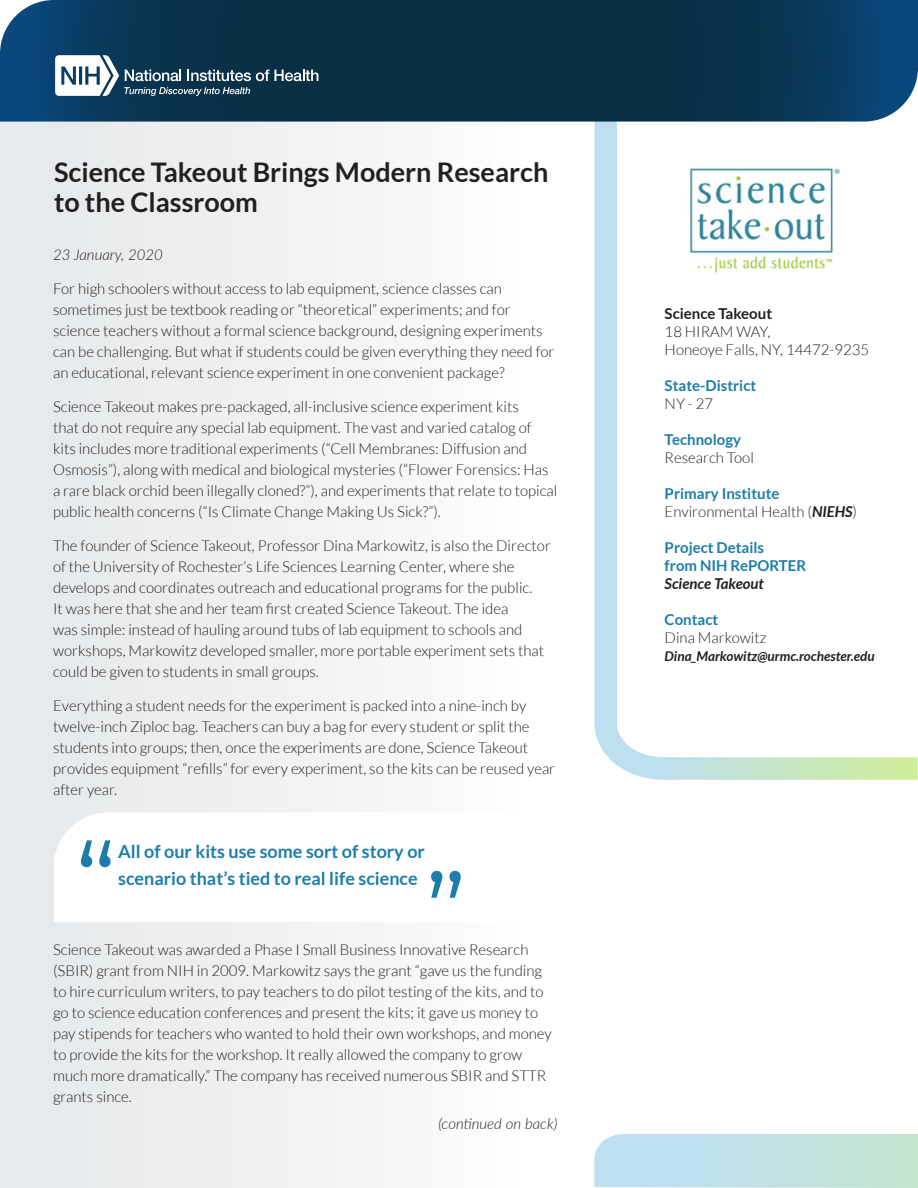
<style>
.page{position:relative;width:918px;height:1188px;background:#fff}
.page>*{position:absolute;margin:0;border:0;box-sizing:border-box;transform-origin:0 0}
.quotation_mark{font:108px "Montserrat";color:#1d7daa}
.t1{font:700 27px/30px "Lato";color:#231f20}
.pullquote{font:700 18px/27px "Lato";color:#1d7daa}
.sidebar{font:300 15px/21px "Lato";color:#231f20}
.sidebar-2{font:700 15px/18px "Lato";color:#1d7daa}
.t2{font:italic 300 15px "Lato";color:#231f20}
.sidebar-3{font:700 15px "Lato";color:#231f20}
.sidebar-4{font:italic 700 15px "Lato";color:#231f20}
.sidebar-5{font:italic 700 13.5px "Lato";color:#231f20}
.s1{font-weight:700;font-style:italic}
</style>
<div class="page">
<div style="left:1px;top:122px;width:613px;height:1066px;background:linear-gradient(to right,#e4e7e9,#fff)"></div>
<svg style="left:593px;top:122px;width:325px;height:659px"></svg>
<svg style="left:594px;top:1134px;width:324px;height:54px;background:#c1e1e3"></svg>
<svg style="left:0;top:0;width:918px;height:122px;background:#0c3752"></svg>
<svg style="left:55px;top:55px;width:263px;height:41px"></svg>
<img style="left:665px;top:141px;width:194px;height:144px">
<svg style="left:54px;top:812px;width:503px;height:110px"></svg>
<h1 class="t1" style="left:54px;top:157px;width:496px">Science Takeout Brings Modern Research to the Classroom</h1>
<p class="t2" style="left:53px;top:245px;width:111px">23 January, 2020</p>
<p class="sidebar" style="left:53px;top:279px;width:503px">For high schoolers without access to lab equipment, science classes can sometimes just be textbook reading or “theoretical” experiments; and for science teachers without a formal science background, designing experiments can be challenging. But what if students could be given everything they need for an educational, relevant science experiment in one convenient package?</p>
<p class="sidebar" style="left:53px;top:397px;width:506px">Science Takeout makes pre-packaged, all-inclusive science experiment kits<br>that do not require any special lab equipment. The vast and varied catalog of kits includes more traditional experiments (“Cell Membranes: Diffusion and Osmosis”), along with medical and biological mysteries (“Flower Forensics: Has a rare black orchid been illegally cloned?”), and experiments that relate to topical public health concerns (“Is Climate Change Making Us Sick?”).</p>
<p class="sidebar" style="left:53px;top:536px;width:499px">The founder of Science Takeout, Professor Dina Markowitz, is also the Director of the University of Rochester’s Life Sciences Learning Center, where she develops and coordinates outreach and educational programs for the public.<br>It was here that she and her team first created Science Takeout. The idea<br>was simple: instead of hauling around tubs of lab equipment to schools and workshops, Markowitz developed smaller, more portable experiment sets that could be given to students in small groups.</p>
<p class="sidebar" style="left:53px;top:695px;width:504px">Everything a student needs for the experiment is packed into a nine-inch by twelve-inch Ziploc bag. Teachers can buy a bag for every student or split the students into groups; then, once the experiments are done, Science Takeout provides equipment “refills” for every experiment, so the kits can be reused year after year.</p>
<p class="quotation_mark" style="left:75px;top:808px;width:43px">“</p>
<p class="pullquote" style="left:118px;top:838px;width:308px">All of our kits use some sort of story or scenario that’s tied to real life science</p>
<p class="quotation_mark" style="left:466px;top:930px;width:43px;rotate:-180deg">“</p>
<p class="sidebar" style="left:53px;top:939px;width:500px">Science Takeout was awarded a Phase I Small Business Innovative Research (SBIR) grant from NIH in 2009. Markowitz says the grant “gave us the funding to hire curriculum writers, to pay teachers to do pilot testing of the kits, and to go to science education conferences and present the kits; it gave us money to pay stipends for teachers who wanted to hold their own workshops, and money to provide the kits for the workshop. It really allowed the company to grow much more dramatically.” The company has received numerous SBIR and STTR grants since.</p>
<p class="t2" style="left:438px;top:1113px;width:121px">(continued on back)</p>
<p class="sidebar-3" style="left:665px;top:305px;width:109px">Science Takeout</p>
<p class="sidebar" style="left:665px;top:321px;width:107px">18 HIRAM WAY,</p>
<p class="sidebar" style="left:665px;top:339px;width:206px">Honeoye Falls, NY, 14472-9235</p>
<p class="sidebar-2" style="left:665px;top:376px;width:93px">State-District</p>
<p class="sidebar" style="left:665px;top:393px;width:50px">NY - 27</p>
<p class="sidebar-2" style="left:665px;top:430px;width:78px">Technology</p>
<p class="sidebar" style="left:665px;top:447px;width:91px">Research Tool</p>
<p class="sidebar-2" style="left:665px;top:484px;width:116px">Primary Institute</p>
<p class="sidebar" style="left:665px;top:501px;width:194px">Environmental Health (<span class="s1">NIEHS</span>)</p>
<p class="sidebar-2" style="left:665px;top:538px;width:143px">Project Details<br>from NIH RePORTER</p>
<p class="sidebar-4" style="left:665px;top:575px;width:101px">Science Takeout</p>
<p class="sidebar-2" style="left:665px;top:610px;width:55px">Contact</p>
<p class="sidebar" style="left:665px;top:627px;width:103px">Dina Markowitz</p>
<p class="sidebar-5" style="left:665px;top:648px;width:211px">Dina_Markowitz@urmc.rochester.edu</p>
</div>
